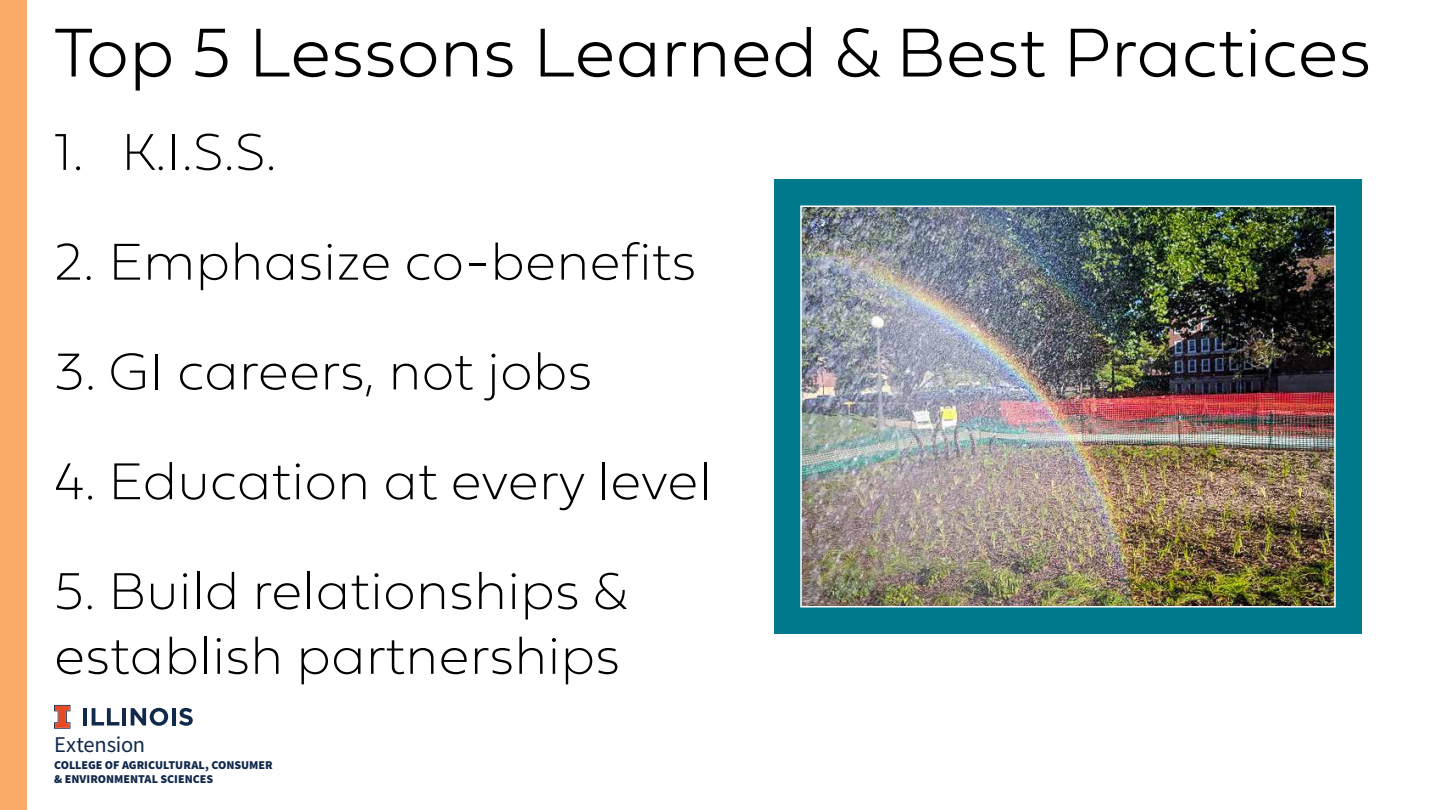
<style>
.page{position:relative;width:1440px;height:810px;background:#fff}
.page>*{position:absolute;margin:0;border:0;box-sizing:border-box;transform-origin:0 0}
.t1{font:100 72px "Fieldwork Geo";color:#000}
.t2{font:54px/64.8px "Fieldwork Geo Hair";color:#000}
.t3{font:22.5px "Source Sans Pro";letter-spacing:-.01em;color:#11294b}
.t4{font:900 12px/14.4px "Source Sans Pro";color:#11294b}
</style>
<div class="page">
<div style="left:0;top:0;width:27px;height:810px;background:#fcaa67"></div>
<hr style="left:83px;top:708px;width:4px;height:18px;background:#11294b">
<svg style="left:92px;top:708px;width:27px;height:18px"></svg>
<hr style="left:122px;top:708px;width:4px;height:18px;background:#11294b">
<svg style="left:131px;top:708px;width:37px;height:18px"></svg>
<hr style="left:172px;top:708px;width:4px;height:18px;background:#11294b">
<svg style="left:179px;top:708px;width:14px;height:18px"></svg>
<svg style="left:54px;top:705px;width:16px;height:24px"></svg>
<div style="left:774px;top:179px;width:588px;height:455px;background:#00798c"></div>
<img style="left:803px;top:209px;width:530px;height:396px">
<div style="left:800px;top:206px;width:536px;height:402px;border:2px solid #fff"></div>
<h1 class="t1" style="left:54px;top:-4px;width:1319px">Top 5 Lessons Learned &amp; Best Practices</h1>
<p class="t2" style="left:54px;top:116px;width:224px">1. K.I.S.S.</p>
<p class="t2" style="left:54px;top:226px;width:644px">2. Emphasize co-benefits</p>
<p class="t2" style="left:54px;top:336px;width:540px">3. GI careers, not jobs</p>
<p class="t2" style="left:54px;top:446px;width:659px">4. Education at every level</p>
<p class="t2" style="left:54px;top:556px;width:574px">5. Build relationships &amp; establish partnerships</p>
<p class="t3" style="left:54px;top:730px;width:93px">Extension</p>
<p class="t4" style="left:54px;top:757px;width:220px">COLLEGE OF AGRICULTURAL, CONSUMER &amp; ENVIRONMENTAL SCIENCES</p>
</div>
